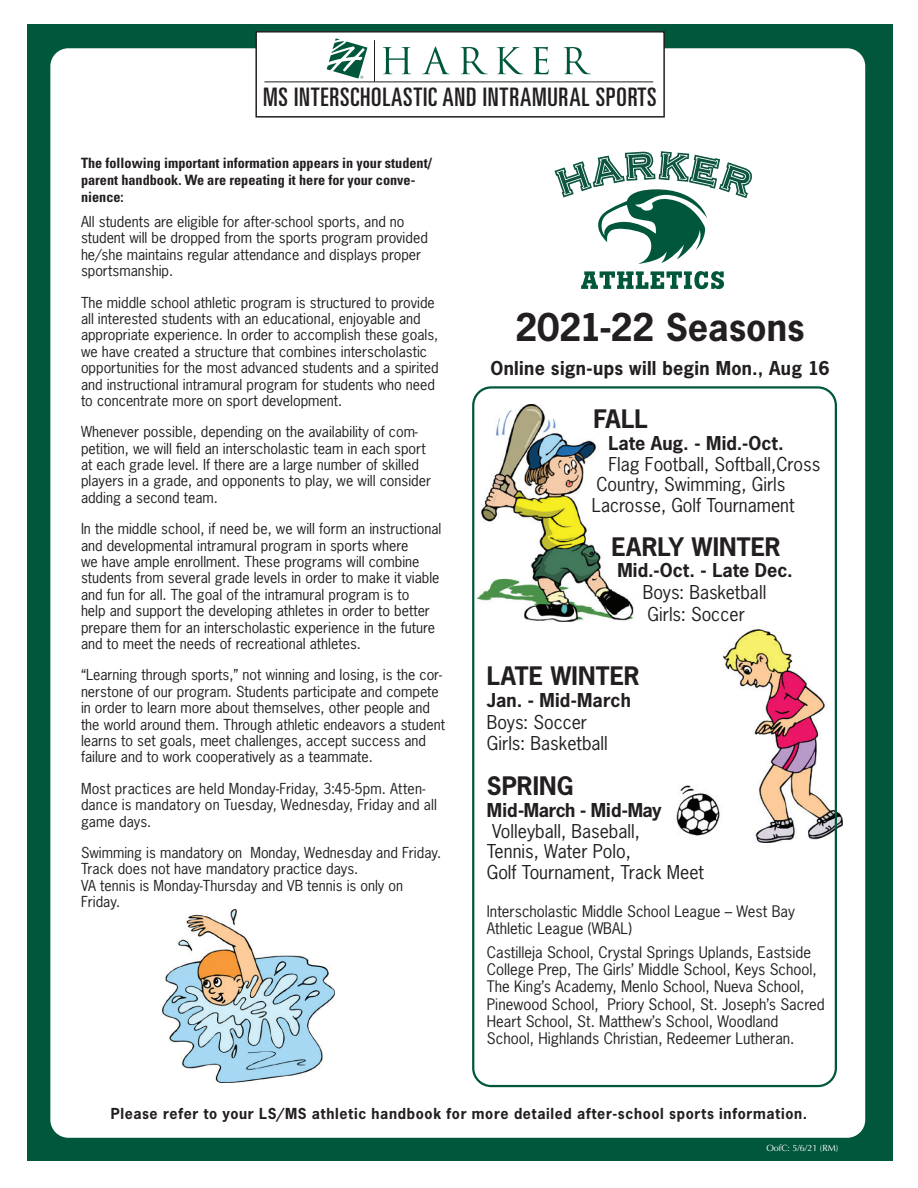
<style>
.page{position:relative;width:918px;height:1188px;background:#fff}
.page>*{position:absolute;margin:0;border:0;box-sizing:border-box;transform-origin:0 0}
.Bullet_List{font:700 36px "News Gothic Std";letter-spacing:-.005em;color:#231f20}
.t1{font:ultra-condensed 25.5px "Univers LT Std";letter-spacing:.03em;color:#231f20}
.Bullet_List-2{font:700 24px "News Gothic Std";letter-spacing:.005em;color:#231f20}
.Pa3{font:18px/20.7px "News Gothic Std";color:#231f20}
.Bullet_List-3{font:18px "News Gothic Std";color:#231f20}
.Bullet_List-4{font:700 18px "News Gothic Std";letter-spacing:.005em;color:#231f20}
.Heading{font:700 18px "News Gothic Std";letter-spacing:.02em;color:#231f20}
.Bullet_List-5{font:700 18px "News Gothic Std";letter-spacing:-.025em;color:#231f20}
.Pa3-2{font:15px/17.2px "News Gothic Std";color:#231f20}
.Pa3-3{font:14.25px/16.4px "News Gothic Std";color:#231f20}
.t2{font:700 condensed 14.25px/17.1px "Univers LT Std";color:#231f20}
.Handbook_Text{font:700 14.25px "News Gothic Std";letter-spacing:.045em;color:#231f20}
.t3{font:9px "Optima";color:#fff}
</style>
<div class="page">
<div style="left:27px;top:24px;width:866px;height:1137px;background:#00573c"></div>
<div style="left:50px;top:48px;width:815px;height:1090px;background:#fff;border-radius:18px"></div>
<div style="left:256px;top:32px;width:408px;height:85px;background:#fff"></div>
<div style="left:255px;top:31px;width:410px;height:87px;border:2px solid #231f20"></div>
<hr style="left:264px;top:82px;width:389px;height:1px;background:#231f20">
<hr style="left:374px;top:40px;width:1px;height:42px;background:#231f20">
<svg style="left:383px;top:47px;width:208px;height:27px"></svg>
<svg style="left:327px;top:38px;width:40px;height:41px"></svg>
<img style="left:477px;top:405px;width:157px;height:216px">
<img style="left:162px;top:910px;width:173px;height:173px">
<img style="left:676px;top:629px;width:166px;height:214px">
<div style="left:472px;top:386px;width:365px;height:701px;border:2px solid #00573c;border-radius:18px"></div>
<svg style="left:581px;top:271px;width:143px;height:18px"></svg>
<svg style="left:554px;top:151px;width:198px;height:113px"></svg>
<p class="t1" style="left:263px;top:83px;width:395px">MS INTERSCHOLASTIC AND INTRAMURAL SPORTS</p>
<p class="t2" style="left:81px;top:154px;width:352px">The following important information appears in your student/ parent handbook. We are repeating it here for your conve&shy;nience:</p>
<p class="Pa3-3" style="left:81px;top:213px;width:348px">All students are eligible for after-school sports, and no student will be dropped from the sports program provided he/she maintains regular attendance and displays proper sportsmanship.</p>
<p class="Pa3-3" style="left:81px;top:294px;width:359px">The middle school athletic program is structured to provide all interested students with an educational, enjoyable and appropriate experience. In order to accomplish these goals, we have created a structure that combines interscholastic opportunities for the most advanced students and a spirited and instructional intramural program for students who need to concentrate more on sport development.</p>
<p class="Pa3-3" style="left:81px;top:424px;width:352px">Whenever possible, depending on the availability of com&shy;petition, we will field an interscholastic team in each sport at each grade level. If there are a large number of skilled players in a grade, and opponents to play, we will consider adding a second team.</p>
<p class="Pa3-3" style="left:81px;top:521px;width:362px">In the middle school, if need be, we will form an instructional and developmental intramural program in sports where<br>we have ample enrollment. These programs will combine students from several grade levels in order to make it viable and fun for all. The goal of the intramural program is to<br>help and support the developing athletes in order to better prepare them for an interscholastic experience in the future and to meet the needs of recreational athletes.</p>
<p class="Pa3-3" style="left:81px;top:667px;width:366px">“Learning through sports,” not winning and losing, is the cor&shy;nerstone of our program. Students participate and compete in order to learn more about themselves, other people and the world around them. Through athletic endeavors a student learns to set goals, meet challenges, accept success and failure and to work cooperatively as a teammate.</p>
<p class="Pa3-3" style="left:81px;top:780px;width:358px">Most practices are held Monday-Friday, 3:45-5pm. Atten&shy;dance is mandatory on Tuesday, Wednesday, Friday and all game days.</p>
<p class="Pa3-3" style="left:81px;top:844px;width:362px">Swimming is mandatory on Monday, Wednesday and Friday.<br>Track does not have mandatory practice days.<br>VA tennis is Monday-Thursday and VB tennis is only on Friday.</p>
<p class="Bullet_List" style="left:515px;top:304px;width:291px">2021-22 Seasons</p>
<p class="Heading" style="left:490px;top:356px;width:341px">Online sign-ups will begin Mon., Aug 16</p>
<p class="Bullet_List-2" style="left:593px;top:403px;width:56px">FALL</p>
<p class="Bullet_List-4" style="left:608px;top:431px;width:177px">Late Aug. - Mid.-Oct.</p>
<p class="Pa3" style="left:592px;top:453px;width:230px;text-indent:16px">Flag Football, Softball,Cross<br>Country, Swimming, Girls<br>Lacrosse, Golf Tournament</p>
<p class="Bullet_List-2" style="left:611px;top:531px;width:171px">EARLY WINTER</p>
<p class="Bullet_List-4" style="left:617px;top:559px;width:177px">Mid.-Oct. - Late Dec.</p>
<p class="Bullet_List-3" style="left:643px;top:581px;width:125px">Boys: Basketball</p>
<p class="Bullet_List-3" style="left:647px;top:602px;width:99px">Girls: Soccer</p>
<p class="Bullet_List-2" style="left:487px;top:660px;width:154px">LATE WINTER</p>
<p class="Bullet_List-4" style="left:487px;top:688px;width:146px">Jan. - Mid-March</p>
<p class="Bullet_List-3" style="left:487px;top:710px;width:102px">Boys: Soccer</p>
<p class="Bullet_List-3" style="left:487px;top:732px;width:122px">Girls: Basketball</p>
<p class="Bullet_List-2" style="left:487px;top:770px;width:88px">SPRING</p>
<p class="Bullet_List-5" style="left:487px;top:798px;width:176px">Mid-March - Mid-May</p>
<p class="Pa3" style="left:487px;top:820px;width:219px">Volleyball, Baseball,<br>Tennis, Water Polo,<br>Golf Tournament, Track Meet</p>
<p class="Pa3-2" style="left:487px;top:902px;width:309px">Interscholastic Middle School League – West Bay<br>Athletic League (WBAL)</p>
<p class="Pa3-2" style="left:487px;top:943px;width:339px">Castilleja School, Crystal Springs Uplands, Eastside College Prep, The Girls’ Middle School, Keys School, The King’s Academy, Menlo School, Nueva School, Pinewood School, Priory School, St. Joseph’s Sacred Heart School, St. Matthew’s School, Woodland School, Highlands Christian, Redeemer Lutheran.</p>
<p class="Handbook_Text" style="left:111px;top:1104px;width:698px">Please refer to your LS/MS athletic handbook for more detailed after-school sports information.</p>
<p class="t3" style="left:766px;top:1143px;width:74px">OofC: 5/6/21 (RM)</p>
</div>
